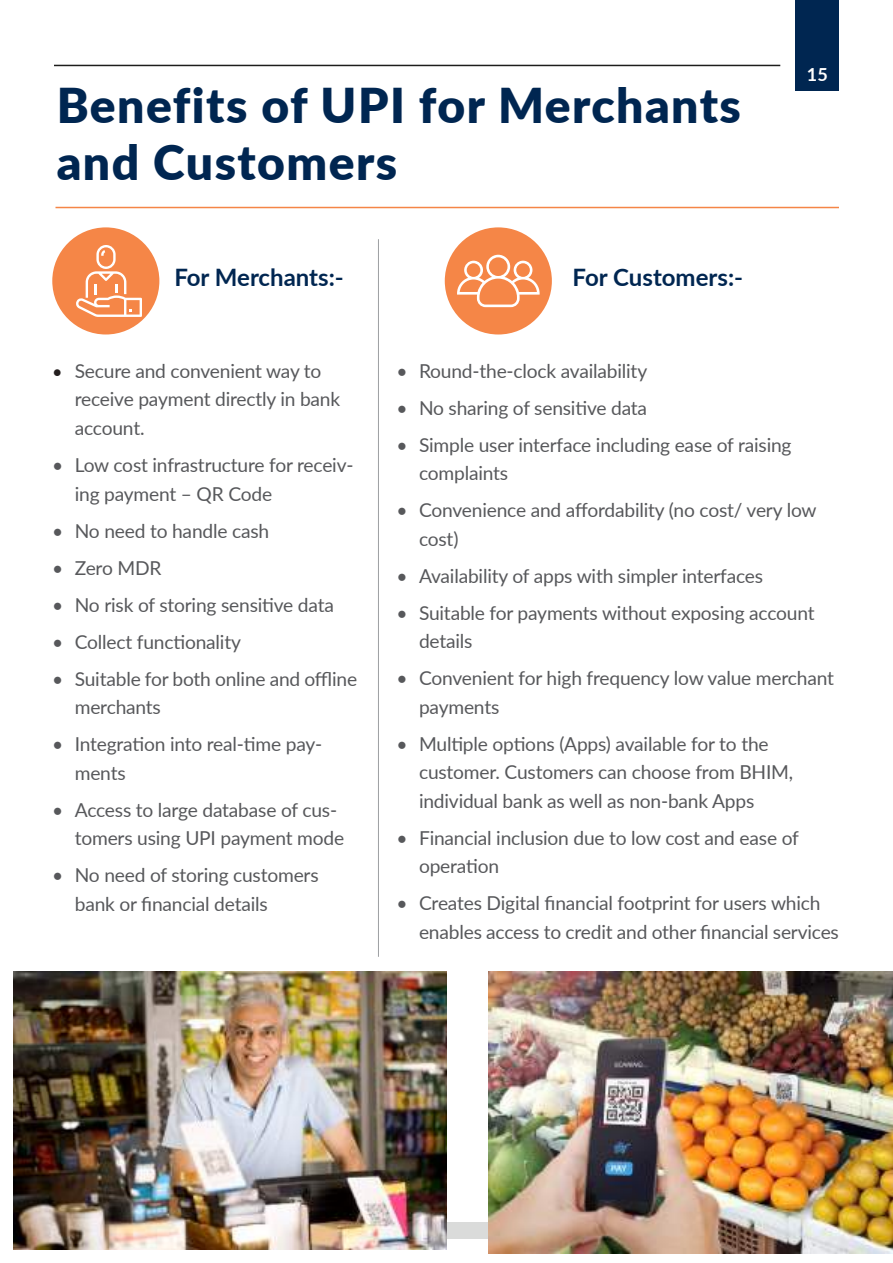
<style>
.page{position:relative;width:893px;height:1263px;background:#fff}
.page>*{position:absolute;margin:0;border:0;box-sizing:border-box;transform-origin:0 0}
.t1{font:900 48px/57px "Lato";letter-spacing:.03em;color:#002651}
.t2{font:700 24px "Lato";color:#002651}
.t3{font:19.2px/28.5px "Lato";letter-spacing:-.01em;color:#57585b}
.t4{font:700 18px "Lato";color:#fff}
.s1{font-size:18px;color:#241f1f}
</style>
<div class="page">
<div style="left:796px;top:0;width:43px;height:90px;background:#002651"></div>
<div style="left:54px;top:1222px;width:783px;height:16px;background:#dadbda"></div>
<hr style="left:54px;top:65px;width:726px;height:1px;background:#1d1d1c">
<div style="left:52px;top:227px;width:107px;height:107px;background:#f58647;border-radius:50%"></div>
<img style="left:13px;top:972px;width:433px;height:277px">
<svg style="left:76px;top:245px;width:66px;height:72px"></svg>
<div style="left:445px;top:227px;width:107px;height:107px;background:#f58647;border-radius:50%"></div>
<svg style="left:457px;top:255px;width:83px;height:52px"></svg>
<img style="left:488px;top:972px;width:405px;height:281px">
<hr style="left:378px;top:239px;width:1px;height:718px;background:#9d9fa2">
<hr style="left:56px;top:207px;width:783px;height:1px;background:#f58647">
<h1 class="t1" style="left:57px;top:74px;width:686px">Benefits of UPI for Merchants and Customers</h1>
<p class="t2" style="left:174px;top:260px;width:171px">For Merchants:-</p>
<p class="t2" style="left:573px;top:260px;width:172px">For Customers:-</p>
<p class="t4" style="left:807px;top:61px;width:22px">15</p>
<p class="t3" style="left:75px;top:356px;width:267px;text-indent:-22px"><span class="s1">•</span> Secure and convenient way to receive payment directly in bank account.</p>
<p class="t3" style="left:75px;top:450px;width:280px;text-indent:-23px">• Low cost infrastructure for receiv&shy;ing payment – QR Code</p>
<p class="t3" style="left:52px;top:515px;width:218px">• No need to handle cash</p>
<p class="t3" style="left:52px;top:552px;width:111px">• Zero MDR</p>
<p class="t3" style="left:52px;top:589px;width:283px">• No risk of storing sensitive data</p>
<p class="t3" style="left:52px;top:626px;width:190px">• Collect functionality</p>
<p class="t3" style="left:75px;top:663px;width:284px;text-indent:-23px">• Suitable for both online and offline merchants</p>
<p class="t3" style="left:75px;top:729px;width:249px;text-indent:-23px">• Integration into real-time pay&shy;ments</p>
<p class="t3" style="left:75px;top:794px;width:271px;text-indent:-23px">• Access to large database of cus&shy;tomers using UPI payment mode</p>
<p class="t3" style="left:75px;top:860px;width:245px;text-indent:-23px">• No need of storing customers bank or financial details</p>
<p class="t3" style="left:396px;top:356px;width:252px">• Round-the-clock availability</p>
<p class="t3" style="left:396px;top:393px;width:252px">• No sharing of sensitive data</p>
<p class="t3" style="left:419px;top:430px;width:374px;text-indent:-23px">• Simple user interface including ease of raising complaints</p>
<p class="t3" style="left:419px;top:495px;width:399px;text-indent:-23px">• Convenience and affordability (no cost/ very low cost)</p>
<p class="t3" style="left:396px;top:561px;width:368px">• Availability of apps with simpler interfaces</p>
<p class="t3" style="left:419px;top:598px;width:397px;text-indent:-23px">• Suitable for payments without exposing account details</p>
<p class="t3" style="left:419px;top:663px;width:416px;text-indent:-23px">• Convenient for high frequency low value merchant payments</p>
<p class="t3" style="left:419px;top:729px;width:376px;text-indent:-23px">• Multiple options (Apps) available for to the customer. Customers can choose from BHIM, individual bank as well as non-bank Apps</p>
<p class="t3" style="left:419px;top:823px;width:381px;text-indent:-23px">• Financial inclusion due to low cost and ease of operation</p>
<p class="t3" style="left:419px;top:888px;width:421px;text-indent:-23px">• Creates Digital financial footprint for users which enables access to credit and other financial services</p>
</div>
